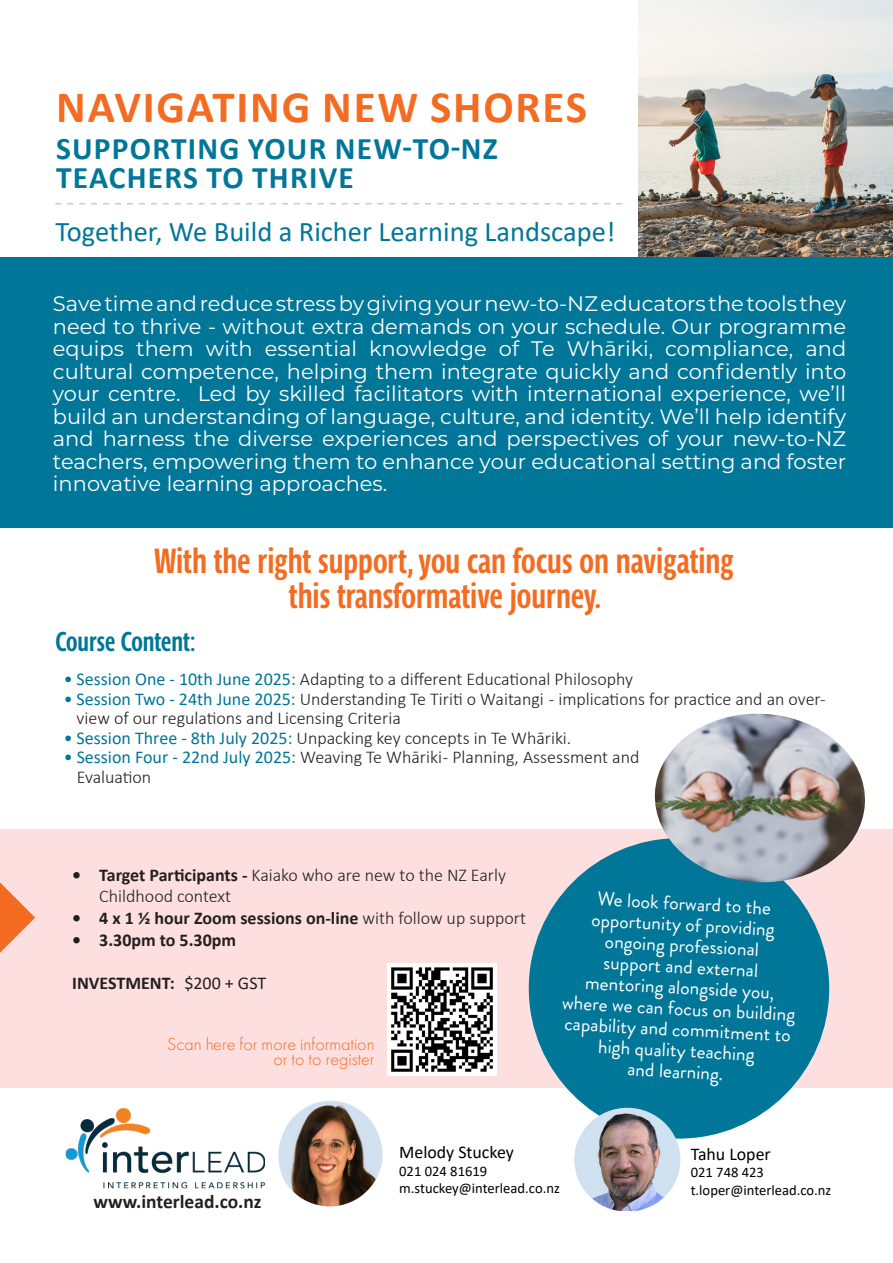
<style>
.page{position:relative;width:893px;height:1263px;background:#fff}
.page>*{position:absolute;margin:0;border:0;box-sizing:border-box;transform-origin:0 0}
.t1{font:700 45px "Calibri";letter-spacing:.04em;color:#f36c21}
.t2{font:700 34.5px/34.5px "Parisine Std Comp Gris";color:#f36c21;text-align:center}
.t3{font:700 31.5px/28.5px "Calibri";letter-spacing:.04em;color:#007698}
.t4{font:28.5px "Calibri";color:#007698}
.t5{font:700 27px "Parisine Std Comp Gris";color:#007698}
.t6{font:21px/22.5px "Montserrat";color:#fff;text-align:justify}
.t7{font:19.5px/21px "Brandon Grotesque";color:#fff;text-align:center}
.t8{font:700 19.5px "Calibri";color:#231f20}
.t9{font:300 18px/19.5px "Calibri";color:#231f20}
.t10{font:700 18px "Calibri";color:#231f20}
.t11{font:300 18px/15px "Futura PT";color:#f36c21;text-align:right}
.t12{font:17.85px "Calibri";color:#000}
.t13{font:14.55px/17.5px "Calibri";color:#000}
.s1{font-weight:400;color:#007698}
.s2{font-weight:700}
.s3{font-weight:300}
.s4{font-weight:400}
</style>
<div class="page">
<div style="left:0;top:829px;width:893px;height:259px;background:#fcdfde"></div>
<svg style="left:0;top:882px;width:35px;height:71px"></svg>
<img style="left:66px;top:1108px;width:198px;height:80px">
<svg style="left:55px;top:203px;width:567px;height:1px"></svg>
<img style="left:639px;top:0;width:254px;height:257px">
<div style="left:0;top:257px;width:893px;height:270px;background:#007698"></div>
<div style="left:530px;top:839px;width:298px;height:299px;background:#007698;border-radius:50%"></div>
<img style="left:574px;top:1108px;width:107px;height:103px">
<img style="left:652px;top:714px;width:213px;height:171px">
<img style="left:388px;top:963px;width:109px;height:112px">
<img style="left:278px;top:1100px;width:105px;height:106px">
<h1 class="t1" style="left:56px;top:76px;width:532px">NAVIGATING NEW SHORES</h1>
<h3 class="t3" style="left:56px;top:134px;width:443px">SUPPORTING YOUR NEW-TO-NZ<br>TEACHERS TO THRIVE</h3>
<h3 class="t4" style="left:56px;top:212px;width:561px">Together, We Build a Richer Learning Landscape!</h3>
<p class="t6" style="left:53px;top:292px;width:795px">Save time and reduce stress by giving your new-to-NZ educators the tools they need to thrive - without extra demands on your schedule. Our programme equips them with essential knowledge of Te Whāriki, compliance, and cultural competence, helping them integrate quickly and confidently into your centre. Led by skilled facilitators with international experience, we’ll build an understanding of language, culture, and identity. We’ll help identify and harness the diverse experiences and perspectives of your new-to-NZ teachers, empowering them to enhance your educational setting and foster innovative learning approaches.</p>
<h2 class="t2" style="left:154px;top:543px;width:581px">With the right support, you can focus on navigating this transformative journey.</h2>
<p class="t5" style="left:56px;top:626px;width:141px">Course Content:</p>
<p class="t9" style="left:64px;top:669px;width:571px"><span class="s1">• Session One - 10th June 2025:</span> Adapting to a different Educational Philosophy</p>
<p class="t9" style="left:77px;top:689px;width:750px;text-indent:-13px"><span class="s1">• Session Two - 24th June 2025:</span> Understanding Te Tiriti o Waitangi - implications for practice and an over&shy;view of our regulations and Licensing Criteria</p>
<p class="t9" style="left:64px;top:728px;width:509px"><span class="s1">• Session Three - 8th July 2025:</span> Unpacking key concepts in Te Whāriki.</p>
<p class="t9" style="left:77px;top:747px;width:564px;text-indent:-13px"><span class="s1">• Session Four - 22nd July 2025:</span> Weaving Te Whāriki - Planning, Assessment and<br>Evaluation</p>
<p class="t9" style="left:99px;top:864px;width:408px;line-height:21.6px;text-indent:-27px"><span class="s2">• Target Participants -</span> Kaiako who are new to the NZ Early<br>Childhood context</p>
<p class="t10" style="left:72px;top:905px;width:455px">• 4 x 1 ½ hour Zoom sessions on-line <span class="s3">with follow up support</span></p>
<p class="t10" style="left:72px;top:927px;width:165px">• 3.30pm to 5.30pm</p>
<p class="t10" style="left:72px;top:970px;width:195px">INVESTMENT: <span class="s4">$200 + GST</span></p>
<p class="t11" style="left:167px;top:1036px;width:209px">Scan here for more information or to to register</p>
<p class="t7" style="left:568px;top:887px;width:235px;rotate:3deg">We look forward to the opportunity of providing ongoing professional<br>support and external mentoring alongside you, where we can focus on building capability and commitment to high quality teaching<br>and learning.</p>
<p class="t8" style="left:94px;top:1188px;width:170px">www.interlead.co.nz</p>
<p class="t12" style="left:399px;top:1140px;width:116px">Melody Stuckey</p>
<p class="t13" style="left:399px;top:1161px;width:162px">021 024 81619 m.stuckey@interlead.co.nz</p>
<p class="t12" style="left:691px;top:1141px;width:82px">Tahu Loper</p>
<p class="t13" style="left:691px;top:1163px;width:142px">021 748 423 t.loper@interlead.co.nz</p>
</div>
